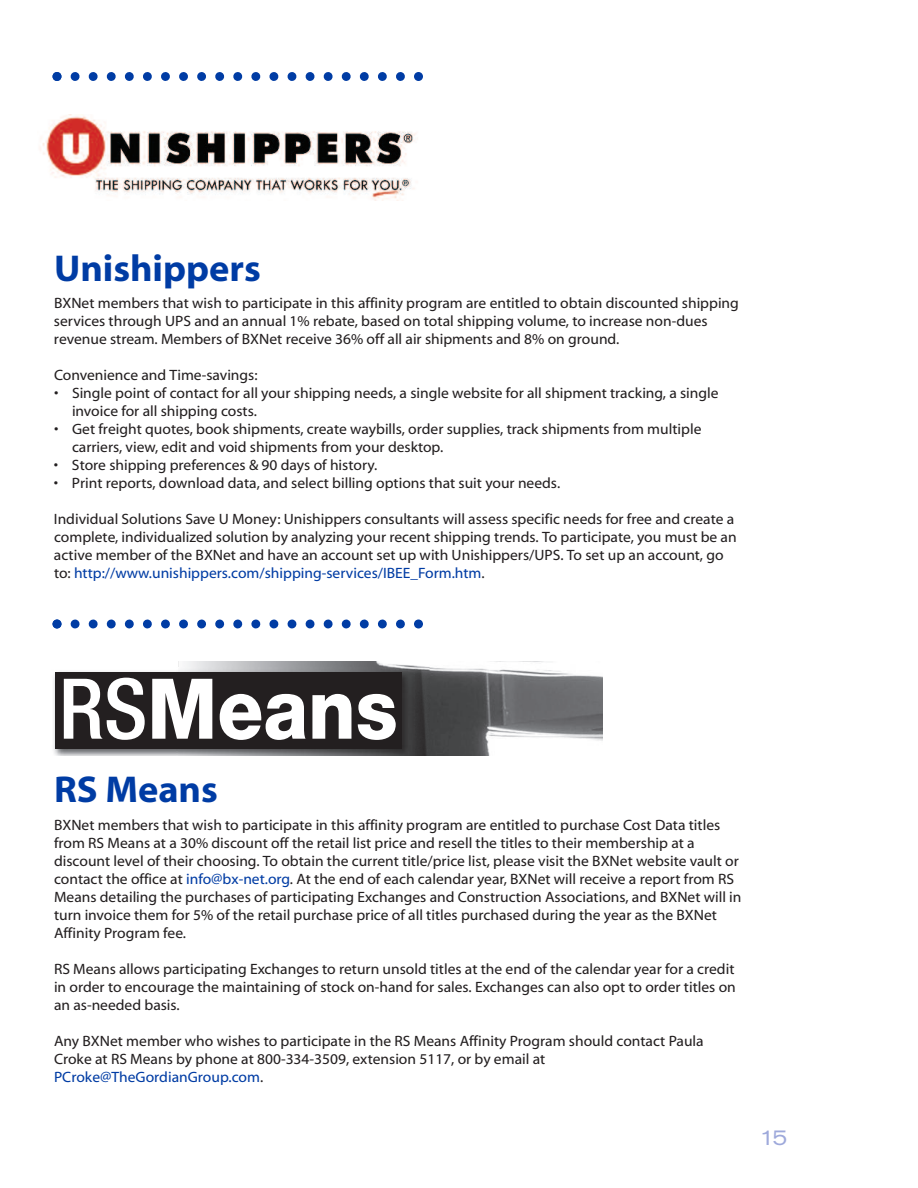
<style>
.page{position:relative;width:918px;height:1188px;background:#fff}
.page>*{position:absolute;margin:0;border:0;box-sizing:border-box;transform-origin:0 0}
.t1{font:800 83.85px "Helvetica Neue";color:#fff;scale:.9 1}
.t2{font:700 37.5px "Myriad Web Pro";color:#003ca4}
.t3{font:expanded 21px "Akzidenz Grotesk BE";color:#9ea9db}
.t4{font:15px/18px "Myriad Web Pro";color:#231f20}
.s1{color:#003ca4}
.s2{font-weight:500;font-stretch:condensed}
</style>
<div class="page">
<img style="left:39px;top:114px;width:377px;height:86px">
<img style="left:430px;top:667px;width:172px;height:89px">
<img style="left:178px;top:662px;width:252px;height:94px">
<img style="left:53px;top:667px;width:362px;height:89px">
<div style="left:56px;top:672px;width:346px;height:77px;background:#231f20"></div>
<svg style="left:52px;top:72px;width:371px;height:9px"></svg>
<svg style="left:52px;top:620px;width:371px;height:8px"></svg>
<h2 class="t2" style="left:54px;top:246px;width:208px">Unishippers</h2>
<p class="t4" style="left:54px;top:294px;width:686px">BXNet members that wish to participate in this affinity program are entitled to obtain discounted shipping services through UPS and an annual 1% rebate, based on total shipping volume, to increase non-dues revenue stream. Members of BXNet receive 36% off all air shipments and 8% on ground.</p>
<p class="t4" style="left:54px;top:366px;width:205px">Convenience and Time-savings:</p>
<p class="t4" style="left:72px;top:384px;width:648px;text-indent:-18px">• Single point of contact for all your shipping needs, a single website for all shipment tracking, a single invoice for all shipping costs.</p>
<p class="t4" style="left:72px;top:420px;width:631px;text-indent:-18px">• Get freight quotes, book shipments, create waybills, order supplies, track shipments from multiple carriers, view, edit and void shipments from your desktop.</p>
<p class="t4" style="left:54px;top:456px;width:325px">• Store shipping preferences &amp; 90 days of history.</p>
<p class="t4" style="left:54px;top:474px;width:508px">• Print reports, download data, and select billing options that suit your needs.</p>
<p class="t4" style="left:54px;top:510px;width:684px">Individual Solutions Save U Money: Unishippers consultants will assess specific needs for free and create a complete, individualized solution by analyzing your recent shipping trends. To participate, you must be an active member of the BXNet and have an account set up with Unishippers/UPS. To set up an account, go to: <span class="s1">http://www.unishippers.com/shipping-services/IBEE_Form.htm</span>.</p>
<h1 class="t1" style="left:59px;top:679px;width:378px"><span class="s2">RS</span>Means</h1>
<h2 class="t2" style="left:54px;top:768px;width:165px">RS Means</h2>
<p class="t4" style="left:54px;top:816px;width:689px">BXNet members that wish to participate in this affinity program are entitled to purchase Cost Data titles from RS Means at a 30% discount off the retail list price and resell the titles to their membership at a discount level of their choosing. To obtain the current title/price list, please visit the BXNet website vault or contact the office at <span class="s1">info@bx-net.org</span>. At the end of each calendar year, BXNet will receive a report from RS Means detailing the purchases of participating Exchanges and Construction Associations, and BXNet will in turn invoice them for 5% of the retail purchase price of all titles purchased during the year as the BXNet Affinity Program fee.</p>
<p class="t4" style="left:54px;top:960px;width:683px;text-align:justify">RS Means allows participating Exchanges to return unsold titles at the end of the calendar year for a credit in order to encourage the maintaining of stock on-hand for sales. Exchanges can also opt to order titles on an as-needed basis.</p>
<p class="t4" style="left:54px;top:1032px;width:651px">Any BXNet member who wishes to participate in the RS Means Affinity Program should contact Paula<br>Croke at RS Means by phone at 800-334-3509, extension 5117, or by email at<br><span class="s1">PCroke@TheGordianGroup.com</span>.</p>
<h3 class="t3" style="left:760px;top:1130px;width:29px">15</h3>
</div>
